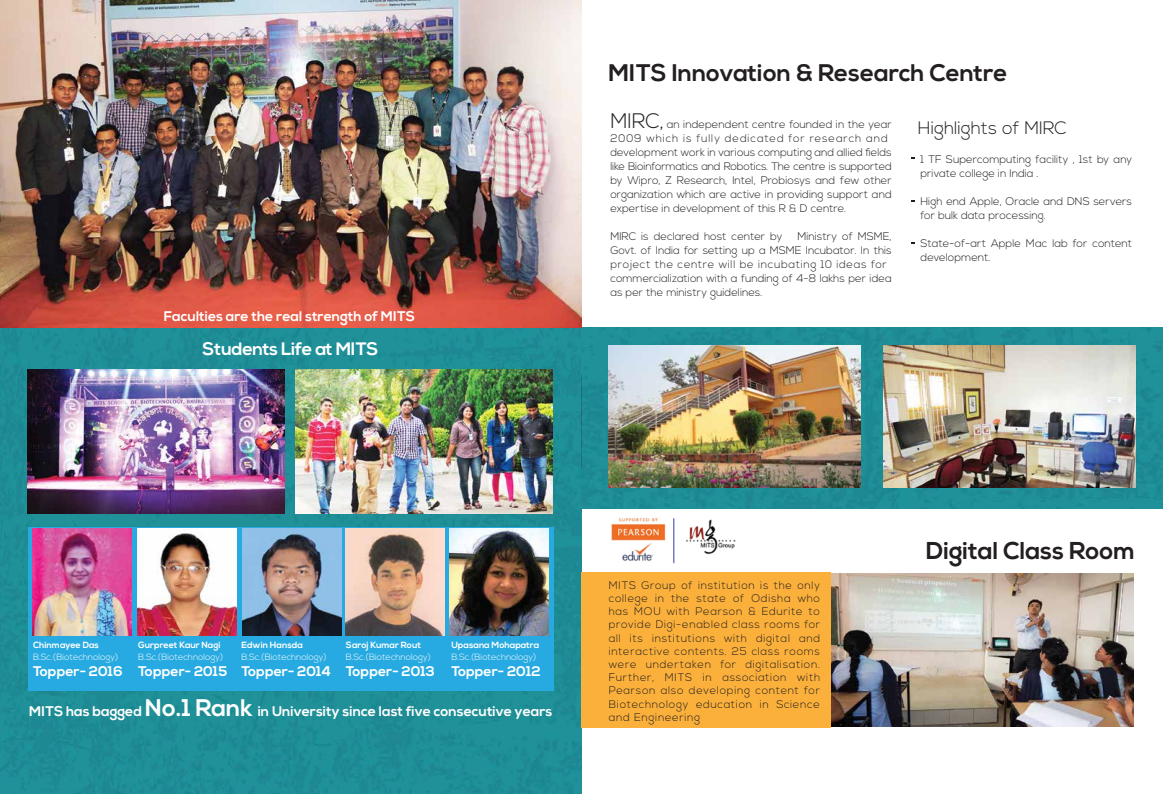
<style>
.page{position:relative;width:1163px;height:794px;background:#fff}
.page>*{position:absolute;margin:0;border:0;box-sizing:border-box;transform-origin:0 0}
.t1{font:700 24.3px "Nexa";color:#231f20}
.t2{font:700 24px "Nexa";color:#231f20}
.t3{font:700 18px "Nexa";letter-spacing:-.02em;color:#fff}
.t4{font:300 18px "Nexa";color:#231f20}
.t5{font:700 14px "Nexa";color:#fff}
.t6{font:300 11px/14px "Nexa";color:#231f20}
.t7{font:300 9px "Nexa";color:#fff}
.t8{font:700 9px "Nexa";color:#fff}
.s1{font-size:21px}
.s2{font-size:24px}
</style>
<div class="page">
<div style="left:0;top:327px;width:582px;height:467px;background:#1f8f97"></div>
<div style="left:581px;top:327px;width:581px;height:182px;background:#1f8e97"></div>
<img style="left:608px;top:345px;width:252px;height:142px">
<img style="left:882px;top:345px;width:253px;height:142px">
<img style="left:831px;top:573px;width:302px;height:153px">
<div style="left:581px;top:573px;width:249px;height:155px;background:#fbb03b"></div>
<img style="left:611px;top:518px;width:125px;height:46px">
<svg style="left:28px;top:527px;width:525px;height:109px;background:#3eaddc"></svg>
<img style="left:449px;top:528px;width:99px;height:108px">
<img style="left:242px;top:528px;width:99px;height:108px">
<img style="left:346px;top:528px;width:98px;height:108px">
<img style="left:138px;top:528px;width:99px;height:108px">
<div style="left:28px;top:636px;width:525px;height:55px;background:#27aae1"></div>
<img style="left:0;top:0;width:582px;height:327px">
<img style="left:32px;top:528px;width:100px;height:108px">
<img style="left:27px;top:369px;width:257px;height:144px">
<img style="left:295px;top:369px;width:257px;height:144px">
<p class="t5" style="left:164px;top:308px;width:252px">Faculties are the real strength of MITS</p>
<h3 class="t3" style="left:202px;top:338px;width:177px">Students Life at MITS</h3>
<h2 class="t2" style="left:608px;top:59px;width:400px">MITS Innovation &amp; Research Centre</h2>
<p class="t6" style="left:610px;top:118px;width:283px"><span class="s1">MIRC,</span> an independent centre founded in the year 2009 which is fully dedicated for research and development work in various computing and allied fields like Bioinformatics and Robotics. The centre is supported by Wipro, Z Research, Intel, Probiosys and few other organization which are active in providing support and expertise in development of this R &amp; D centre.</p>
<p class="t6" style="left:610px;top:230px;width:174px">MIRC is declared host center by</p>
<h3 class="t4" style="left:917px;top:117px;width:150px">Highlights of MIRC</h3>
<p class="t6" style="left:920px;top:152px;width:213px">1 TF Supercomputing facility , 1st by any private college in India .</p>
<p class="t6" style="left:920px;top:194px;width:213px">High end Apple, Oracle and DNS servers for bulk data processing.</p>
<p class="t6" style="left:920px;top:236px;width:213px">State-of-art Apple Mac lab for content development.</p>
<p class="t6" style="left:610px;top:230px;width:283px;text-indent:187px">Ministry of MSME, Govt. of India for setting up a MSME Incubator. In this project the centre will be incubating 10 ideas for commercialization with a funding of 4-8 lakhs per idea as per the ministry guidelines.</p>
<p class="t8" style="left:346px;top:639px;width:77px">Saroj Kumar Rout</p>
<p class="t7" style="left:346px;top:651px;width:87px">B.Sc.(Biotechnology)</p>
<p class="t5" style="left:346px;top:663px;width:91px">Topper- 2013</p>
<p class="t8" style="left:33px;top:639px;width:67px">Chinmayee Das</p>
<p class="t7" style="left:33px;top:651px;width:87px">B.Sc.(Biotechnology)</p>
<p class="t5" style="left:33px;top:663px;width:91px">Topper- 2016</p>
<p class="t8" style="left:138px;top:639px;width:84px">Gurpreet Kaur Nagi</p>
<p class="t7" style="left:138px;top:651px;width:87px">B.Sc.(Biotechnology)</p>
<p class="t5" style="left:138px;top:663px;width:90px">Topper- 2015</p>
<p class="t8" style="left:241px;top:639px;width:63px">Edwin Hansda</p>
<p class="t7" style="left:241px;top:651px;width:87px">B.Sc.(Biotechnology)</p>
<p class="t5" style="left:241px;top:663px;width:91px">Topper- 2014</p>
<p class="t8" style="left:451px;top:639px;width:89px">Upasana Mohapatra</p>
<p class="t7" style="left:451px;top:651px;width:87px">B.Sc.(Biotechnology)</p>
<p class="t5" style="left:451px;top:663px;width:91px">Topper- 2012</p>
<p class="t5" style="left:29px;top:703px;width:524px">MITS has bagged <span class="s2">No.1 Rank</span> in University since last five consecutive years</p>
<p class="t6" style="left:608px;top:579px;width:213px;line-height:13.2px;text-align:justify">MITS Group of institution is the only college in the state of Odisha who has MOU with Pearson &amp; Edurite to provide Digi-enabled class rooms for all its institutions with digital and interactive contents. 25 class rooms were undertaken for digitalisation.<br>Further, MITS in association with Pearson also developing content for Biotechnology education in Science and Engineering</p>
<h1 class="t1" style="left:926px;top:536px;width:210px">Digital Class Room</h1>
</div>
